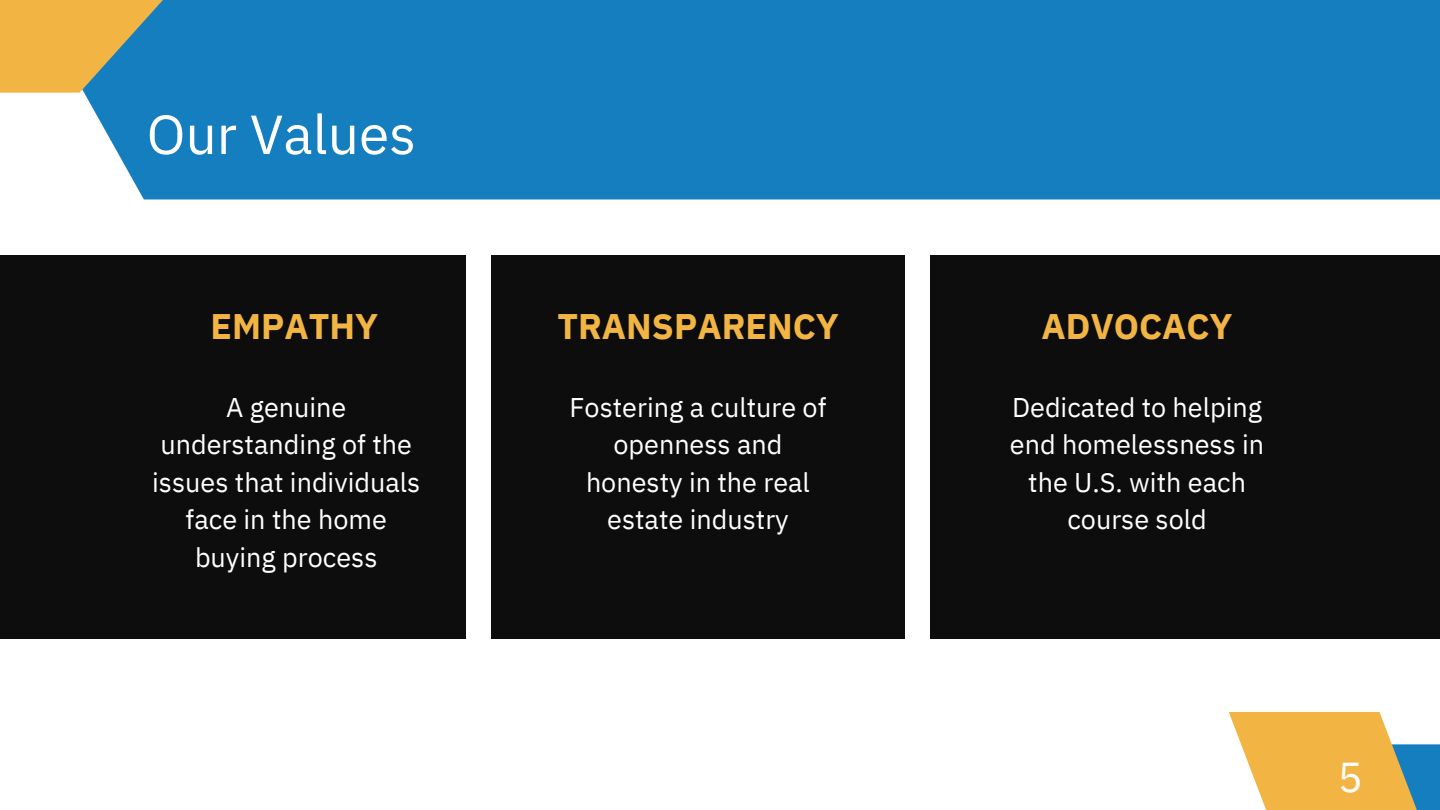
<style>
.page{position:relative;width:1440px;height:810px;background:#fff}
.page>*{position:absolute;margin:0;border:0;box-sizing:border-box;transform-origin:0 0}
.t1{font:55px "IBM Plex Sans";color:#fff}
.t2{font:41.7px "IBM Plex Sans";color:#fff}
.t3{font:700 35.5px "IBM Plex Sans";color:#f2b544}
.t4{font:27px/37.5px "IBM Plex Sans";color:#fff;text-align:center}
</style>
<div class="page">
<div style="left:84px;top:0;width:1356px;height:199px;background:#157ebf"></div>
<svg style="left:0;top:0;width:163px;height:93px;background:#b9a763"></svg>
<div style="left:0;top:256px;width:466px;height:383px;background:#0d0d0d"></div>
<div style="left:491px;top:256px;width:414px;height:383px;background:#0d0d0d"></div>
<div style="left:930px;top:256px;width:510px;height:383px;background:#0d0d0d"></div>
<div style="left:1291px;top:744px;width:149px;height:66px;background:#157ebf"></div>
<svg style="left:1229px;top:712px;width:196px;height:98px"></svg>
<p class="t1" style="left:147px;top:98px;width:271px">Our Values</p>
<p class="t3" style="left:211px;top:303px;width:169px">EMPATHY</p>
<p class="t4" style="left:152px;top:388px;width:270px">A genuine understanding of the issues that individuals face in the home buying process</p>
<p class="t3" style="left:557px;top:303px;width:283px">TRANSPARENCY</p>
<p class="t4" style="left:569px;top:388px;width:259px">Fostering a culture of openness and honesty in the real estate industry</p>
<p class="t3" style="left:1042px;top:303px;width:192px">ADVOCACY</p>
<p class="t4" style="left:1010px;top:388px;width:256px">Dedicated to helping end homelessness in the U.S. with each course sold</p>
<p class="t2" style="left:1338px;top:749px;width:26px">5</p>
</div>
